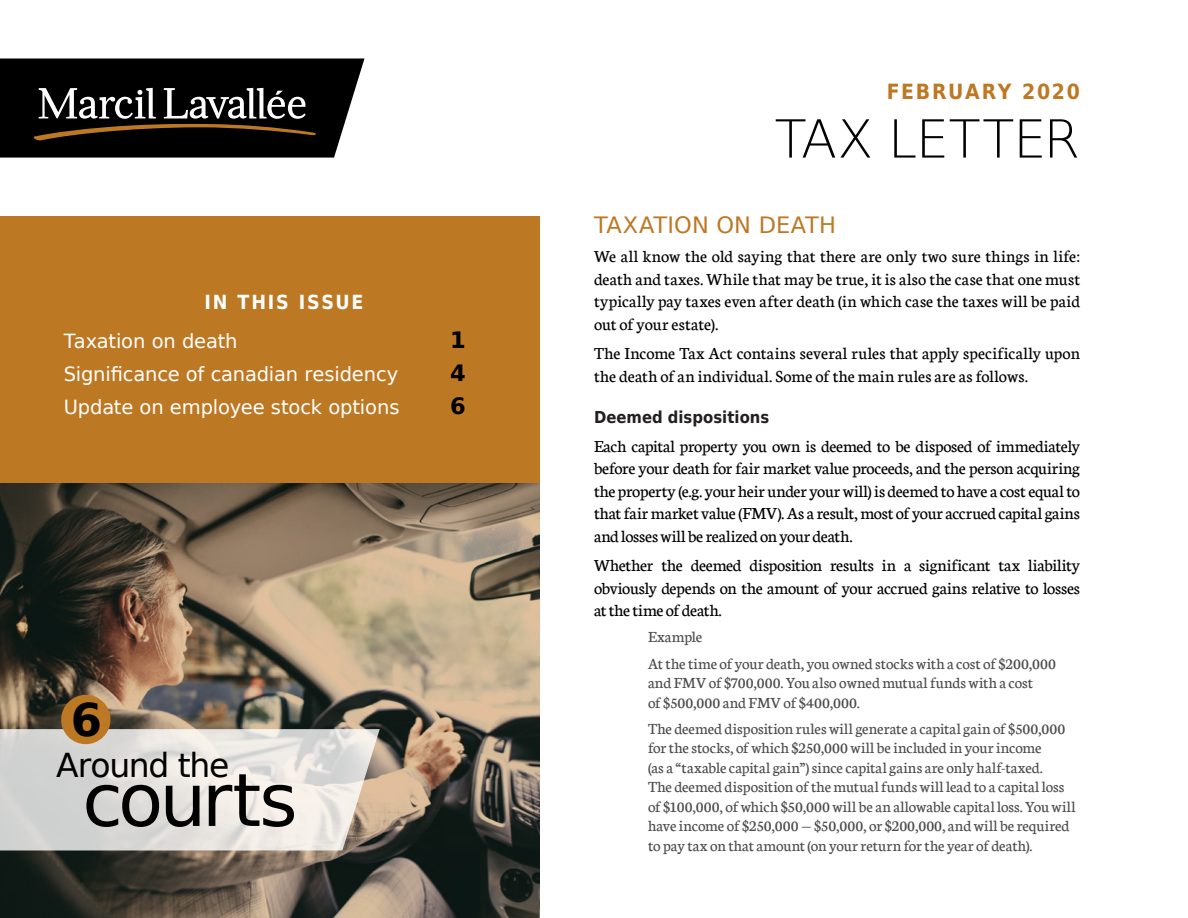
<style>
.page{position:relative;width:1188px;height:918px;background:#fff}
.page>*{position:absolute;margin:0;border:0;box-sizing:border-box;transform-origin:0 0}
.t1{font:73.5px "DejaVu Sans";letter-spacing:-.05em;color:#010101}
.t2{font:200 52.5px "DejaVu Sans";letter-spacing:-.02em;color:#010101}
.t3{font:700 45px "DejaVu Sans";color:#010101}
.t4{font:33px "DejaVu Sans";letter-spacing:-.04em;color:#010101}
.t5{font:22.5px "DejaVu Sans";letter-spacing:.005em;color:#bd7823}
.t6{font:700 22.5px "DejaVu Sans";color:#010101}
.t7{font:700 21px "DejaVu Sans Condensed";letter-spacing:.08em;color:#bd7823}
.t8{font:19.5px "DejaVu Sans";letter-spacing:-.01em;color:#fff}
.t9{font:700 19.5px "DejaVu Sans Condensed";letter-spacing:.095em;color:#fff}
.t10{font:18px/22.5px "Neuton";color:#010101;text-align:justify}
.t11{font:16.5px/19.5px "Neuton";color:#4b4c4d}
.t12{font:700 16.5px "DejaVu Sans Condensed";color:#231f20}
</style>
<div class="page">
<div style="left:0;top:216px;width:540px;height:702px;background:#bd7823"></div>
<svg style="left:0;top:58px;width:364px;height:100px;background:#23211f"></svg>
<img style="left:0;top:484px;width:540px;height:434px">
<svg style="left:0;top:729px;width:380px;height:121px;background:#dedbd7"></svg>
<div style="left:61px;top:695px;width:49px;height:49px;background:#bd7823;border-radius:50%"></div>
<p class="t9" style="left:204px;top:286px;width:161px">IN THIS ISSUE</p>
<p class="t8" style="left:64px;top:324px;width:175px">Taxation on death</p>
<p class="t6" style="left:450px;top:322px;width:17px">1</p>
<p class="t8" style="left:64px;top:357px;width:336px">Significance of canadian residency</p>
<p class="t6" style="left:450px;top:355px;width:17px">4</p>
<p class="t8" style="left:64px;top:390px;width:337px">Update on employee stock options</p>
<p class="t6" style="left:450px;top:387px;width:17px">6</p>
<h3 class="t3" style="left:71px;top:683px;width:33px">6</h3>
<h3 class="t4" style="left:56px;top:736px;width:175px">Around the</h3>
<h1 class="t1" style="left:82px;top:735px;width:217px">courts</h1>
<p class="t7" style="left:887px;top:74px;width:195px">FEBRUARY 2020</p>
<h2 class="t2" style="left:775px;top:100px;width:307px">TAX LETTER</h2>
<p class="t5" style="left:594px;top:205px;width:244px">TAXATION ON DEATH</p>
<p class="t10" style="left:594px;top:245px;width:488px">We all know the old saying that there are only two sure things in life: death and taxes. While that may be true, it is also the case that one must typically pay taxes even after death (in which case the taxes will be paid out of your estate).</p>
<p class="t10" style="left:594px;top:342px;width:488px">The Income Tax Act contains several rules that apply specifically upon the death of an individual. Some of the main rules are as follows.</p>
<p class="t12" style="left:594px;top:403px;width:177px">Deemed dispositions</p>
<p class="t10" style="left:594px;top:435px;width:488px">Each capital property you own is deemed to be disposed of immediately before your death for fair market value proceeds, and the person acquiring the property (e.g. your heir under your will) is deemed to have a cost equal to that fair market value (FMV). As a result, most of your accrued capital gains and losses will be realized on your death.</p>
<p class="t10" style="left:594px;top:554px;width:488px">Whether the deemed disposition results in a significant tax liability obviously depends on the amount of your accrued gains relative to losses at the time of death.</p>
<p class="t11" style="left:648px;top:624px;width:409px;line-height:26.2px">Example<br>At the time of your death, you owned stocks with a cost of $200,000</p>
<p class="t11" style="left:648px;top:673px;width:387px">and FMV of $700,000. You also owned mutual funds with a cost of $500,000 and FMV of $400,000.</p>
<p class="t11" style="left:648px;top:719px;width:429px">The deemed disposition rules will generate a capital gain of $500,000 for the stocks, of which $250,000 will be included in your income<br>(as a “taxable capital gain”) since capital gains are only half-taxed.<br>The deemed disposition of the mutual funds will lead to a capital loss of $100,000, of which $50,000 will be an allowable capital loss. You will have income of $250,000 — $50,000, or $200,000, and will be required to pay tax on that amount (on your return for the year of death).</p>
</div>
